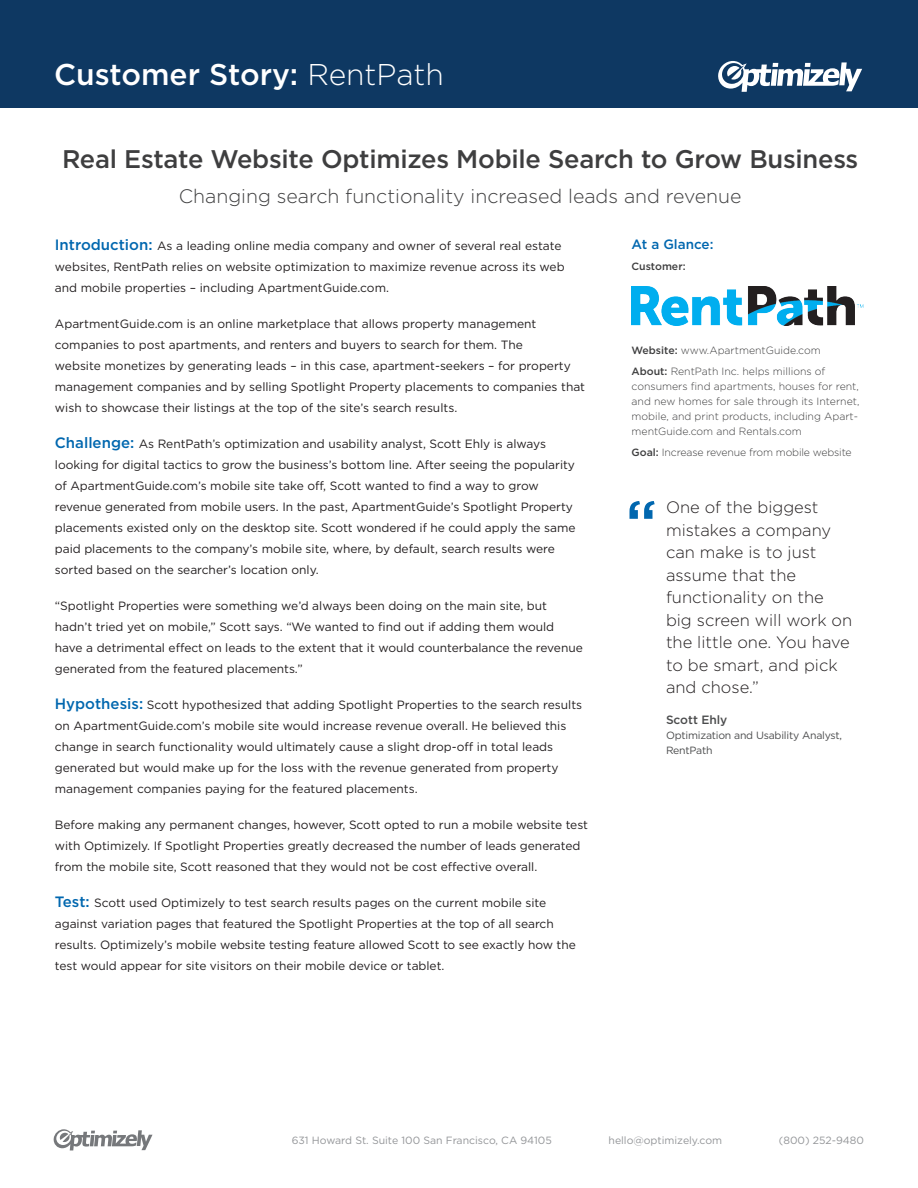
<style>
.page{position:relative;width:918px;height:1188px;background:#fff}
.page>*{position:absolute;margin:0;border:0;box-sizing:border-box;transform-origin:0 0}
.t1{font:500 63px "Gotham";color:#0167af}
.t2{font:500 30px "Gotham";color:#fff}
.t3{font:500 25.5px "Gotham";letter-spacing:-.01em;color:#3e3e3f}
.t4{font:300 19.5px "Gotham";color:#3e3e3f}
.Last_paragraph_of_se{font:300 16.5px/22.5px "Gotham";color:#231f20}
.t5{font:500 13.5px "Gotham";color:#0167af}
.Last_paragraph_of_se-2{font:12px/21px "Gotham";letter-spacing:-.005em;color:#231f20}
.t6{font:500 12px "Gotham";letter-spacing:-.005em;color:#4b4c4d}
.t7{font:300 10.5px/15px "Gotham";color:#3e3e3f}
.t8{font:10.5px "Gotham";color:#939598}
.t9{font:10.5px/15px "Gotham";letter-spacing:-.02em;color:#4b4c4d}
.t10{font:500 10.5px "Gotham";color:#3e3e3f}
.s1{font-weight:300}
.s2{font-weight:500;font-size:15px;color:#0167af}
.s3{font-weight:500}
</style>
<div class="page">
<svg style="left:53px;top:1129px;width:100px;height:21px"></svg>
<div style="left:0;top:0;width:918px;height:108px;background:#0e3862"></div>
<svg style="left:718px;top:61px;width:144px;height:31px"></svg>
<img style="left:632px;top:287px;width:232px;height:39px">
<p class="t2" style="left:54px;top:55px;width:391px">Customer Story: <span class="s1">RentPath</span></p>
<p class="t3" style="left:62px;top:142px;width:798px">Real Estate Website Optimizes Mobile Search to Grow Business</p>
<p class="t4" style="left:179px;top:184px;width:564px">Changing search functionality increased leads and revenue</p>
<p class="Last_paragraph_of_se-2" style="left:55px;top:235px;width:511px"><span class="s2">Introduction:</span> As a leading online media company and owner of several real estate websites, RentPath relies on website optimization to maximize revenue across its web and mobile properties – including ApartmentGuide.com.</p>
<p class="Last_paragraph_of_se-2" style="left:55px;top:313px;width:532px">ApartmentGuide.com is an online marketplace that allows property management companies to post apartments, and renters and buyers to search for them. The<br>website monetizes by generating leads – in this case, apartment-seekers – for property management companies and by selling Spotlight Property placements to companies that wish to showcase their listings at the top of the site’s search results.</p>
<p class="Last_paragraph_of_se-2" style="left:55px;top:433px;width:522px"><span class="s2">Challenge:</span> As RentPath’s optimization and usability analyst, Scott Ehly is always looking for digital tactics to grow the business’s bottom line. After seeing the popularity of ApartmentGuide.com’s mobile site take off, Scott wanted to find a way to grow revenue generated from mobile users. In the past, ApartmentGuide’s Spotlight Property placements existed only on the desktop site. Scott wondered if he could apply the same paid placements to the company’s mobile site, where, by default, search results were sorted based on the searcher’s location only.</p>
<p class="Last_paragraph_of_se-2" style="left:55px;top:595px;width:529px">“Spotlight Properties were something we’d always been doing on the main site, but hadn’t tried yet on mobile,” Scott says. “We wanted to find out if adding them would have a detrimental effect on leads to the extent that it would counterbalance the revenue generated from the featured placements.”</p>
<p class="Last_paragraph_of_se-2" style="left:55px;top:694px;width:529px"><span class="s2">Hypothesis:</span> Scott hypothesized that adding Spotlight Properties to the search results on ApartmentGuide.com’s mobile site would increase revenue overall. He believed this change in search functionality would ultimately cause a slight drop-off in total leads generated but would make up for the loss with the revenue generated from property management companies paying for the featured placements.</p>
<p class="Last_paragraph_of_se-2" style="left:55px;top:814px;width:535px">Before making any permanent changes, however, Scott opted to run a mobile website test with Optimizely. If Spotlight Properties greatly decreased the number of leads generated from the mobile site, Scott reasoned that they would not be cost effective overall.</p>
<p class="Last_paragraph_of_se-2" style="left:55px;top:892px;width:523px"><span class="s2">Test:</span> Scott used Optimizely to test search results pages on the current mobile site against variation pages that featured the Spotlight Properties at the top of all search results. Optimizely’s mobile website testing feature allowed Scott to see exactly how the test would appear for site visitors on their mobile device or tablet.</p>
<p class="t5" style="left:632px;top:235px;width:83px">At a Glance:</p>
<p class="t10" style="left:632px;top:259px;width:56px">Customer:</p>
<p class="t7" style="left:632px;top:343px;width:191px"><span class="s3">Website:</span> www.ApartmentGuide.com</p>
<p class="t7" style="left:632px;top:364px;width:229px"><span class="s3">About:</span> RentPath Inc. helps millions of consumers find apartments, houses for rent, and new homes for sale through its Internet, mobile, and print products, including Apart&shy;mentGuide.com and Rentals.com</p>
<p class="t7" style="left:632px;top:445px;width:222px"><span class="s3">Goal:</span> Increase revenue from mobile website</p>
<p class="t1" style="left:626px;top:482px;width:33px">“</p>
<p class="Last_paragraph_of_se" style="left:666px;top:496px;width:188px">One of the biggest mistakes a company can make is to just assume that the functionality on the big screen will work on the little one. You have to be smart, and pick and chose.”</p>
<p class="t6" style="left:666px;top:712px;width:63px">Scott Ehly</p>
<p class="t9" style="left:666px;top:727px;width:178px">Optimization and Usability Analyst,<br>RentPath</p>
<p class="t8" style="left:292px;top:1133px;width:262px">631 Howard St. Suite 100 San Francisco, CA 94105</p>
<p class="t8" style="left:609px;top:1133px;width:115px">hello@optimizely.com</p>
<p class="t8" style="left:779px;top:1133px;width:87px">(800) 252-9480</p>
</div>
